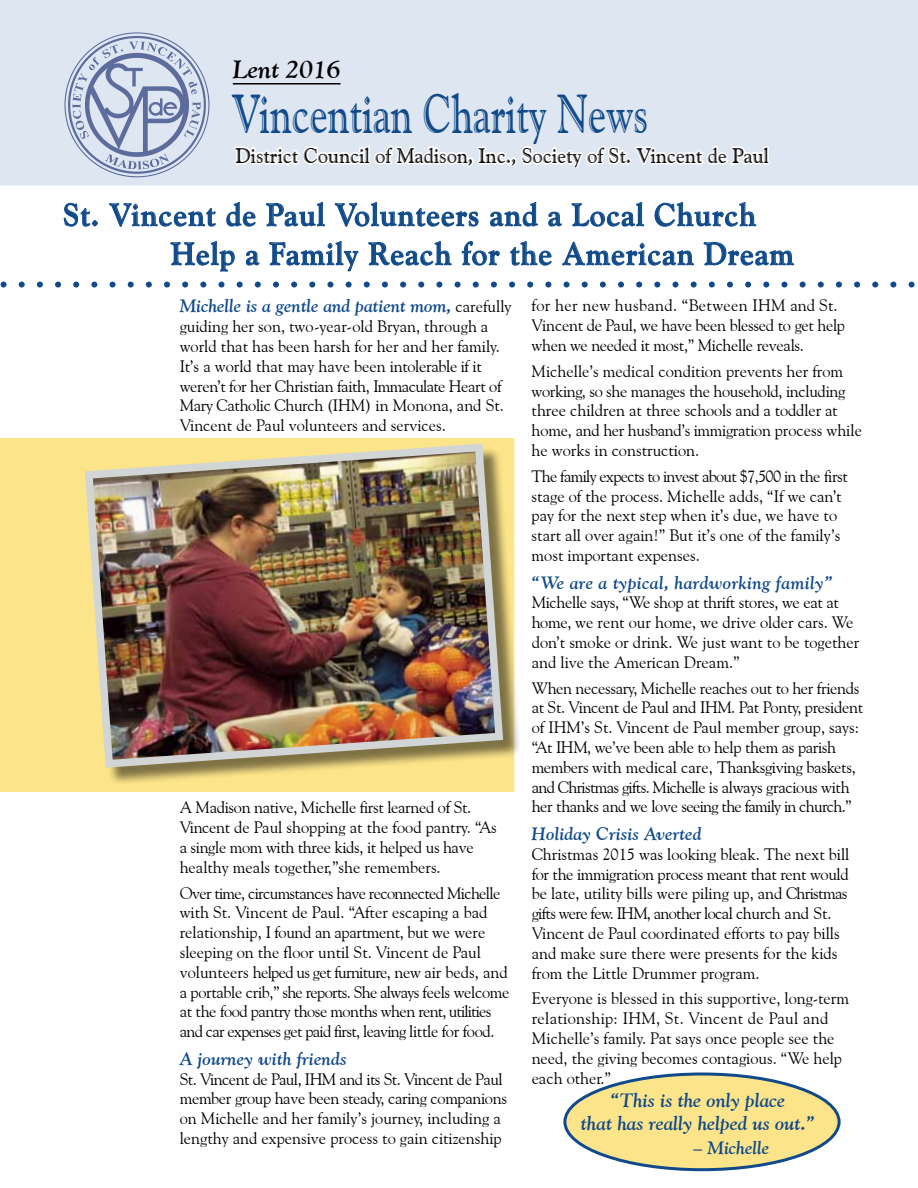
<style>
.page{position:relative;width:918px;height:1188px;background:#fff}
.page>*{position:absolute;margin:0;border:0;box-sizing:border-box;transform-origin:0 0}
.t1{font:54.6px "Goudy Handtooled BT";color:#104a8a;scale:.71 1}
.t2{font:700 31.5px/39px "Goudy Old Style BT";letter-spacing:.04em;color:#104a8a;scale:.94 1}
.t3{font:italic 700 25.2px "Goudy Old Style BT";color:#000}
.t4{font:21px "Goudy Handtooled BT";color:#000;scale:.94 1}
.t5{font:italic 700 19.5px/23.4px "Goudy Old Style BT";color:#104a8a;text-align:center}
.t6{font:italic 700 18px "Goudy Old Style BT";letter-spacing:.01em;color:#104a8a}
.t7{font:16.5px/19.8px "Goudy Old Style BT";color:#000}
.t8{font:16.5px/19.8px "Goudy Old Style BT";letter-spacing:-.02em;color:#000}
.s1{font-weight:400;font-style:normal;font-size:16.5px;color:#000}
</style>
<div class="page">
<div style="left:565px;top:1074px;width:274px;height:96px;background:#fce48a;border-radius:50%"></div>
<div style="left:563px;top:1073px;width:278px;height:98px;border:3px solid #104a8a;border-radius:50%"></div>
<div style="left:0;top:438px;width:514px;height:354px;background:#fce48a"></div>
<svg style="left:0;top:0;width:918px;height:288px"></svg>
<div style="left:88px;top:446px;width:433px;height:340px;background:#000;opacity:.5"></div>
<img style="left:81px;top:440px;width:426px;height:332px">
<h3 class="t3" style="left:233px;top:54px;width:109px">Lent 2016</h3>
<h1 class="t1" style="left:232px;top:81px;width:588px">Vincentian Charity News</h1>
<p class="t4" style="left:236px;top:143px;width:569px">District Council of Madison, Inc., Society of St. Vincent de Paul</p>
<h2 class="t2" style="left:171px;top:195px;width:664px;text-indent:-108px">St. Vincent de Paul Volunteers and a Local Church<br>Help a Family Reach for the American Dream</h2>
<p class="t6" style="left:180px;top:295px;width:333px">Michelle is a gentle and patient mom, <span class="s1">carefully</span></p>
<p class="t7" style="left:180px;top:316px;width:326px">guiding her son, two-year-old Bryan, through a world that has been harsh for her and her family.<br>It’s a world that may have been intolerable if it weren’t for her Christian faith, Immaculate Heart of Mary Catholic Church (IHM) in Monona, and St.<br>Vincent de Paul volunteers and services.</p>
<p class="t8" style="left:180px;top:798px;width:319px">A Madison native, Michelle first learned of St.<br>Vincent de Paul shopping at the food pantry. “As a single mom with three kids, it helped us have healthy meals together,”she remembers.</p>
<p class="t8" style="left:180px;top:883px;width:331px">Over time, circumstances have reconnected Michelle with St. Vincent de Paul. “After escaping a bad relationship, I found an apartment, but we were sleeping on the floor until St. Vincent de Paul volunteers helped us get furniture, new air beds, and a portable crib,” she reports. She always feels welcome at the food pantry those months when rent, utilities and car expenses get paid first, leaving little for food.</p>
<p class="t6" style="left:180px;top:1048px;width:168px">A journey with friends</p>
<p class="t7" style="left:180px;top:1069px;width:329px">St. Vincent de Paul, IHM and its St. Vincent de Paul member group have been steady, caring companions on Michelle and her family’s journey, including a lengthy and expensive process to gain citizenship</p>
<p class="t8" style="left:532px;top:295px;width:315px">for her new husband. “Between IHM and St.<br>Vincent de Paul, we have been blessed to get help when we needed it most,” Michelle reveals.</p>
<p class="t7" style="left:532px;top:361px;width:332px">Michelle’s medical condition prevents her from working, so she manages the household, including three children at three schools and a toddler at home, and her husband’s immigration process while he works in construction.</p>
<p class="t7" style="left:532px;top:466px;width:318px">The family expects to invest about $7,500 in the first stage of the process. Michelle adds, “If we can’t pay for the next step when it’s due, we have to start all over again!” But it’s one of the family’s most important expenses.</p>
<p class="t6" style="left:532px;top:571px;width:303px">“We are a typical, hardworking family”</p>
<p class="t7" style="left:532px;top:592px;width:329px">Michelle says, “We shop at thrift stores, we eat at home, we rent our home, we drive older cars. We don’t smoke or drink. We just want to be together and live the American Dream.”</p>
<p class="t8" style="left:532px;top:678px;width:333px">When necessary, Michelle reaches out to her friends at St. Vincent de Paul and IHM. Pat Ponty, president of IHM’s St. Vincent de Paul member group, says: “At IHM, we’ve been able to help them as parish members with medical care, Thanksgiving baskets, and Christmas gifts. Michelle is always gracious with her thanks and we love seeing the family in church.”</p>
<p class="t6" style="left:532px;top:823px;width:171px">Holiday Crisis Averted</p>
<p class="t7" style="left:532px;top:844px;width:319px">Christmas 2015 was looking bleak. The next bill for the immigration process meant that rent would be late, utility bills were piling up, and Christmas gifts were few. IHM, another local church and St.<br>Vincent de Paul coordinated efforts to pay bills and make sure there were presents for the kids from the Little Drummer program.</p>
<p class="t7" style="left:532px;top:988px;width:319px">Everyone is blessed in this supportive, long-term relationship: IHM, St. Vincent de Paul and Michelle’s family. Pat says once people see the need, the giving becomes contagious. “We help each other.”</p>
<p class="t5" style="left:581px;top:1088px;width:235px">“This is the only place<br>that has really helped us out.”</p>
<p class="t6" style="left:694px;top:1136px;width:77px">– Michelle</p>
</div>
